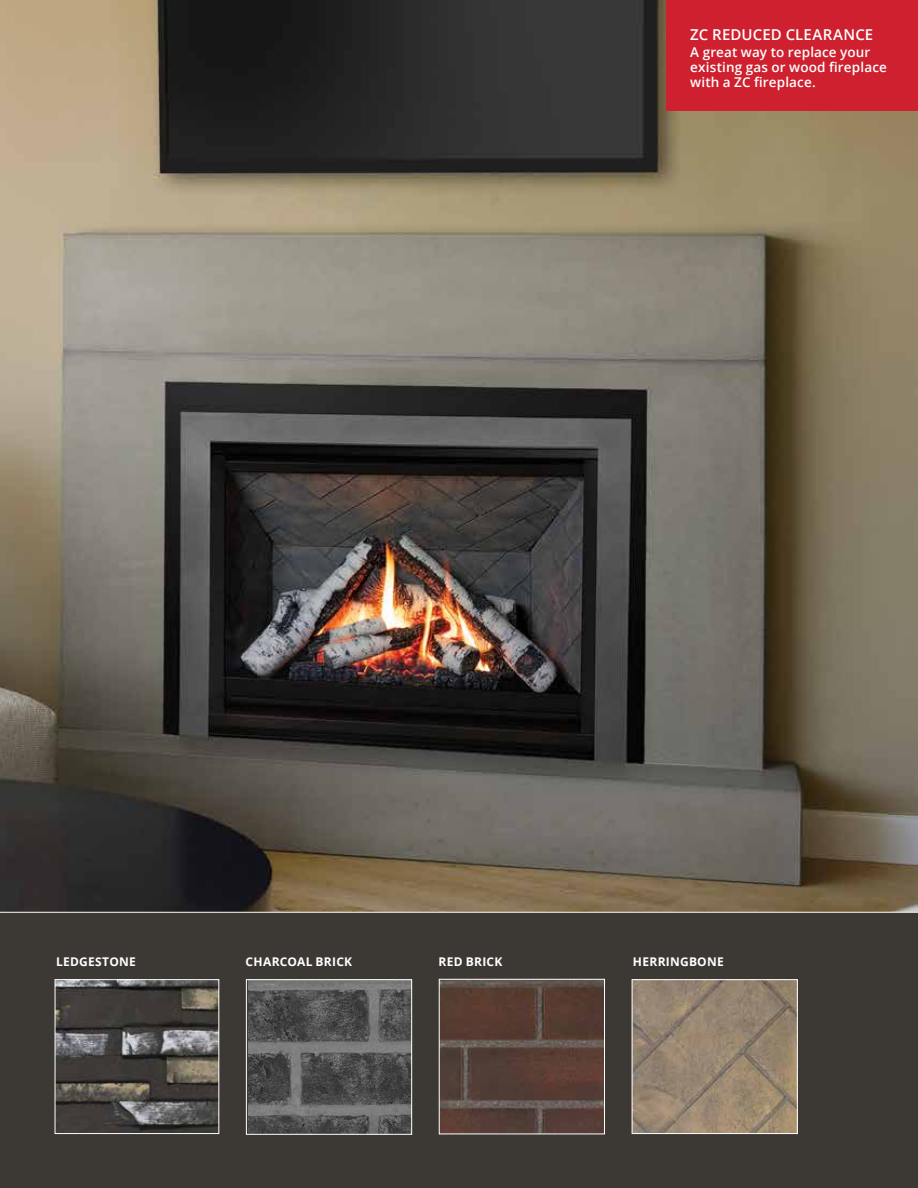
<style>
.page{position:relative;width:918px;height:1188px;background:#fff}
.page>*{position:absolute;margin:0;border:0;box-sizing:border-box;transform-origin:0 0}
.SUBTITLE{font:600 15px "Open Sans";letter-spacing:.005em;color:#fff}
.CAPTION_LC_reverse{font:600 13.5px/15px "Open Sans";letter-spacing:.01em;color:#fff}
.CAPTION_UC{font:700 12px "Open Sans";letter-spacing:.02em;color:#fff}
</style>
<div class="page">
<img style="left:0;top:0;width:918px;height:912px">
<div style="left:0;top:912px;width:918px;height:276px;background:#3c3935"></div>
<img style="left:57px;top:981px;width:160px;height:151px">
<div style="left:55px;top:979px;width:164px;height:155px;border:1px solid #fff"></div>
<img style="left:634px;top:981px;width:162px;height:151px">
<div style="left:632px;top:979px;width:166px;height:155px;border:1px solid #fff"></div>
<img style="left:248px;top:981px;width:162px;height:152px">
<div style="left:246px;top:979px;width:166px;height:156px;border:1px solid #fff"></div>
<img style="left:441px;top:981px;width:162px;height:151px">
<div style="left:439px;top:979px;width:166px;height:155px;border:1px solid #fff"></div>
<div style="left:666px;top:0;width:252px;height:110px;background:#ce202f"></div>
<p class="SUBTITLE" style="left:690px;top:24px;width:185px">ZC REDUCED CLEARANCE</p>
<p class="CAPTION_LC_reverse" style="left:690px;top:44px;width:198px">A great way to replace your existing gas or wood fireplace with a ZC fireplace.</p>
<p class="CAPTION_UC" style="left:56px;top:953px;width:81px">LEDGESTONE</p>
<p class="CAPTION_UC" style="left:246px;top:953px;width:108px">CHARCOAL BRICK</p>
<p class="CAPTION_UC" style="left:438px;top:953px;width:65px">RED BRICK</p>
<p class="CAPTION_UC" style="left:633px;top:953px;width:92px">HERRINGBONE</p>
</div>
